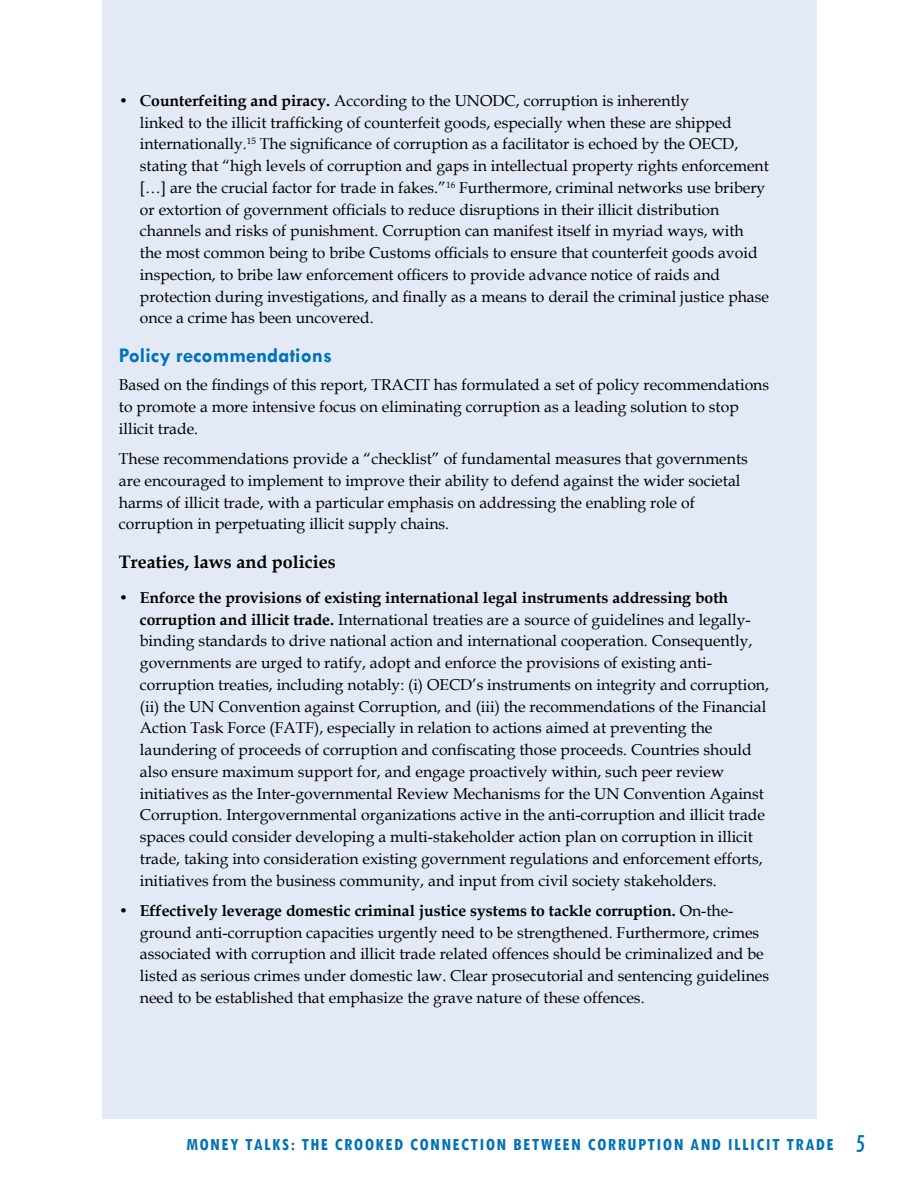
<style>
.page{position:relative;width:918px;height:1188px;background:#fff}
.page>*{position:absolute;margin:0;border:0;box-sizing:border-box;transform-origin:0 0}
.t1{font:700 21px "Tw Cen";color:#0072b5}
.t2{font:700 condensed 18px "Tw Cen";letter-spacing:.08em;color:#0072b5}
.t3{font:700 18px "Book Antiqua";color:#000}
.t4{font:15.75px/21.8px "Book Antiqua";color:#000}
.s1{font-weight:700}
.s2{font-weight:400;font-size:27px}
</style>
<div class="page">
<div style="left:102px;top:0;width:714px;height:1119px;background:#e3eaf5"></div>
<p class="t4" style="left:140px;top:89px;width:631px;text-indent:-21px"><span class="s1">• Counterfeiting and piracy.</span> According to the UNODC, corruption is inherently<br>linked to the illicit trafficking of counterfeit goods, especially when these are shipped internationally.<sup>15</sup> The significance of corruption as a facilitator is echoed by the OECD, stating that “high levels of corruption and gaps in intellectual property rights enforcement […] are the crucial factor for trade in fakes.”<sup>16</sup> Furthermore, criminal networks use bribery or extortion of government officials to reduce disruptions in their illicit distribution channels and risks of punishment. Corruption can manifest itself in myriad ways, with the most common being to bribe Customs officials to ensure that counterfeit goods avoid inspection, to bribe law enforcement officers to provide advance notice of raids and protection during investigations, and finally as a means to derail the criminal justice phase once a crime has been uncovered.</p>
<h1 class="t1" style="left:119px;top:342px;width:215px">Policy recommendations</h1>
<p class="t4" style="left:119px;top:374px;width:652px">Based on the findings of this report, TRACIT has formulated a set of policy recommendations to promote a more intensive focus on eliminating corruption as a leading solution to stop illicit trade.</p>
<p class="t4" style="left:119px;top:448px;width:630px">These recommendations provide a “checklist” of fundamental measures that governments are encouraged to implement to improve their ability to defend against the wider societal harms of illicit trade, with a particular emphasis on addressing the enabling role of corruption in perpetuating illicit supply chains.</p>
<p class="t3" style="left:119px;top:549px;width:218px">Treaties, laws and policies</p>
<p class="t4" style="left:140px;top:586px;width:631px;text-indent:-21px"><span class="s1">• Enforce the provisions of existing international legal instruments addressing both corruption and illicit trade.</span> International treaties are a source of guidelines and legally&shy;binding standards to drive national action and international cooperation. Consequently, governments are urged to ratify, adopt and enforce the provisions of existing anti&shy;corruption treaties, including notably: (i) OECD’s instruments on integrity and corruption, (ii) the UN Convention against Corruption, and (iii) the recommendations of the Financial Action Task Force (FATF), especially in relation to actions aimed at preventing the laundering of proceeds of corruption and confiscating those proceeds. Countries should also ensure maximum support for, and engage proactively within, such peer review initiatives as the Inter-governmental Review Mechanisms for the UN Convention Against Corruption. Intergovernmental organizations active in the anti-corruption and illicit trade spaces could consider developing a multi-stakeholder action plan on corruption in illicit trade, taking into consideration existing government regulations and enforcement efforts, initiatives from the business community, and input from civil society stakeholders.</p>
<p class="t4" style="left:140px;top:899px;width:631px;text-indent:-21px"><span class="s1">• Effectively leverage domestic criminal justice systems to tackle corruption.</span> On-the&shy;ground anti-corruption capacities urgently need to be strengthened. Furthermore, crimes associated with corruption and illicit trade related offences should be criminalized and be listed as serious crimes under domestic law. Clear prosecutorial and sentencing guidelines need to be established that emphasize the grave nature of these offences.</p>
<p class="t2" style="left:186px;top:1134px;width:681px">MONEY TALKS: THE CROOKED CONNECTION BETWEEN CORRUPTION AND ILLICIT TRADE <span class="s2">5</span></p>
</div>
